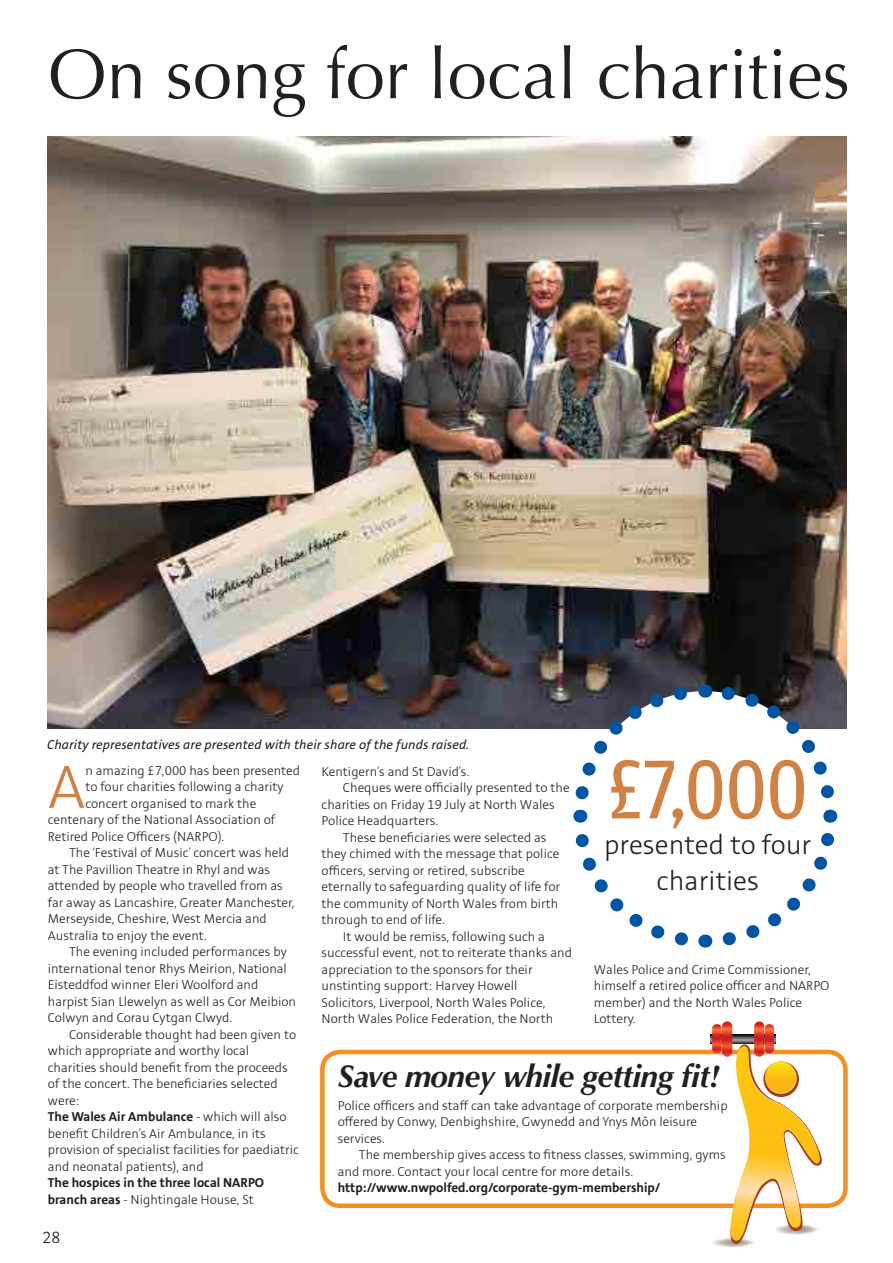
<style>
.page{position:relative;width:893px;height:1263px;background:#fff}
.page>*{position:absolute;margin:0;border:0;box-sizing:border-box;transform-origin:0 0}
.t1{font:88.5px "Amplitude Cond";color:#d18243}
.t2{font:70.5px "Optima";color:#231f20}
.t3{font:300 67.35px "Stinnes Sans";color:#d18243}
.t4{font:italic 700 31.5px "Optima";letter-spacing:-.02em;color:#231f20}
.t5{font:300 30px/36px "Stinnes Sans";color:#231f20;text-align:center}
.t6{font:300 18px "Stinnes Sans";color:#231f20}
.t7{font:300 14.25px/16.5px "Stinnes Sans";color:#231f20}
.t8{font:700 14.25px/16.5px "Stinnes Sans";color:#231f20}
.t9{font:italic 14.25px "Stinnes Sans";letter-spacing:.01em;color:#231f20}
.s1{font-weight:700}
.s2{font-weight:300}
</style>
<div class="page">
<img style="left:48px;top:136px;width:798px;height:592px">
<svg style="left:566px;top:677px;width:277px;height:271px"></svg>
<div style="left:320px;top:1050px;width:528px;height:158px;border:4px solid #f68e1e;border-radius:18px"></div>
<svg style="left:710px;top:1035px;width:65px;height:8px"></svg>
<svg style="left:722px;top:1021px;width:10px;height:36px"></svg>
<svg style="left:712px;top:1024px;width:10px;height:29px"></svg>
<svg style="left:754px;top:1021px;width:10px;height:36px"></svg>
<svg style="left:765px;top:1024px;width:9px;height:29px"></svg>
<svg style="left:711px;top:1042px;width:116px;height:205px"></svg>
<p class="t2" style="left:48px;top:33px;width:803px">On song for local charities</p>
<p class="t9" style="left:47px;top:738px;width:424px">Charity representatives are presented with their share of the funds raised.</p>
<p class="t3" style="left:48px;top:756px;width:39px">A</p>
<p class="t7" style="left:85px;top:763px;width:216px">n amazing £7,000 has been presented</p>
<p class="t7" style="left:85px;top:779px;width:200px">to four charities following a charity</p>
<p class="t7" style="left:85px;top:796px;width:172px">concert organised to mark the</p>
<p class="t7" style="left:48px;top:812px;width:229px">centenary of the National Association of</p>
<p class="t7" style="left:48px;top:829px;width:178px">Retired Police Officers (NARPO).</p>
<p class="t7" style="left:48px;top:845px;width:248px;text-indent:21px">The ‘Festival of Music’ concert was held at The Pavillion Theatre in Rhyl and was attended by people who travelled from as far away as Lancashire, Greater Manchester, Merseyside, Cheshire, West Mercia and Australia to enjoy the event.</p>
<p class="t7" style="left:48px;top:944px;width:250px;text-indent:21px">The evening included performances by international tenor Rhys Meirion, National Eisteddfod winner Eleri Woolford and harpist Sian Llewelyn as well as Cor Meibion Colwyn and Corau Cytgan Clwyd.</p>
<p class="t7" style="left:48px;top:1027px;width:250px;text-indent:21px">Considerable thought had been given to which appropriate and worthy local charities should benefit from the proceeds of the concert. The beneficiaries selected were:</p>
<p class="t7" style="left:48px;top:1109px;width:252px"><span class="s1">The Wales Air Ambulance</span> - which will also benefit Children’s Air Ambulance, in its provision of specialist facilities for paediatric and neonatal patients), and</p>
<p class="t8" style="left:48px;top:1175px;width:218px">The hospices in the three local NARPO branch areas <span class="s2">- Nightingale House, St</span></p>
<p class="t6" style="left:43px;top:1229px;width:19px">28</p>
<p class="t7" style="left:322px;top:763px;width:149px">Kentigern’s and St David’s.</p>
<p class="t7" style="left:322px;top:780px;width:250px;text-indent:21px">Cheques were officially presented to the charities on Friday 19 July at North Wales<br>Police Headquarters.</p>
<p class="t7" style="left:322px;top:829px;width:240px;text-indent:21px">These beneficiaries were selected as they chimed with the message that police officers, serving or retired, subscribe eternally to safeguarding quality of life for the community of North Wales from birth through to end of life.</p>
<p class="t7" style="left:322px;top:928px;width:252px;text-indent:21px">It would be remiss, following such a successful event, not to reiterate thanks and appreciation to the sponsors for their unstinting support: Harvey Howell Solicitors, Liverpool, North Wales Police, North Wales Police Federation, the North</p>
<p class="t1" style="left:608px;top:741px;width:201px">£7,000</p>
<p class="t5" style="left:604px;top:828px;width:209px">presented to four charities</p>
<p class="t7" style="left:594px;top:961px;width:237px">Wales Police and Crime Commissioner, himself a retired police officer and NARPO member) and the North Wales Police<br>Lottery.</p>
<p class="t4" style="left:338px;top:1058px;width:383px">Save money while getting fit!</p>
<p class="t7" style="left:338px;top:1097px;width:391px">Police officers and staff can take advantage of corporate membership offered by Conwy, Denbighshire, Gwynedd and Ynys Môn leisure services.</p>
<p class="t7" style="left:338px;top:1147px;width:390px;text-indent:21px">The membership gives access to fitness classes, swimming, gyms and more. Contact your local centre for more details.</p>
<p class="t8" style="left:338px;top:1180px;width:324px">http://www.nwpolfed.org/corporate-gym-membership/</p>
</div>
